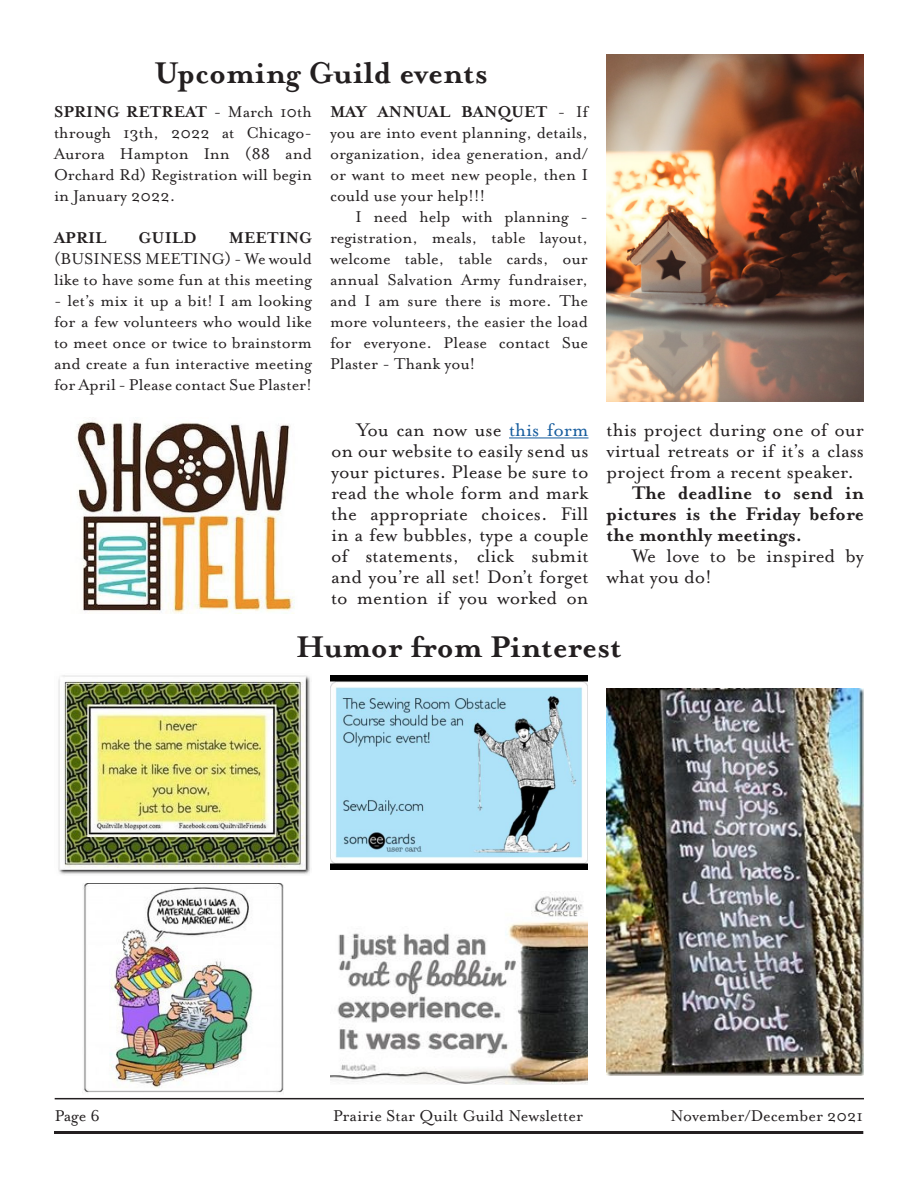
<style>
.page{position:relative;width:918px;height:1188px;background:#fff}
.page>*{position:absolute;margin:0;border:0;box-sizing:border-box;transform-origin:0 0}
.Headline{font:700 34.35px "Mrs Eaves OT";color:#231f20}
.Body_copy{font:21px/21px "Mrs Eaves OT";color:#231f20;text-align:justify}
.Body_copy-2{font:700 21px/21px "Mrs Eaves OT";color:#231f20;text-align:justify}
.Body_copy-3{font:18px/21px "Mrs Eaves OT";color:#231f20;text-align:justify}
.Body_copy-4{font:700 18px "Mrs Eaves OT";color:#231f20}
.s1{font-weight:700}
.s2{color:#175d9e}
</style>
<div class="page">
<hr style="left:55px;top:1098px;width:809px;height:1px;background:#231f20">
<hr style="left:54px;top:1131px;width:809px;height:3px;background:#231f20">
<img style="left:75px;top:420px;width:220px;height:193px">
<hr style="left:509px;top:438px;width:80px;height:1px;background:#175d9e">
<img style="left:606px;top:54px;width:258px;height:348px">
<img style="left:58px;top:675px;width:252px;height:200px">
<img style="left:606px;top:688px;width:258px;height:387px">
<img style="left:330px;top:676px;width:258px;height:193px">
<img style="left:83px;top:883px;width:200px;height:210px">
<img style="left:330px;top:892px;width:258px;height:193px">
<p class="Headline" style="left:154px;top:54px;width:335px">Upcoming Guild events</p>
<p class="Body_copy-3" style="left:54px;top:101px;width:260px"><span class="s1">SPRING RETREAT</span> - March 10th through 13th, 2022 at Chicago-Aurora Hampton Inn (88 and Orchard Rd) Registration will begin in January 2022.</p>
<p class="Body_copy-4" style="left:54px;top:228px;width:54px">APRIL</p>
<p class="Body_copy-4" style="left:138px;top:228px;width:60px">GUILD</p>
<p class="Body_copy-3" style="left:330px;top:101px;width:260px"><span class="s1">MAY ANNUAL BANQUET</span> - If you are into event planning, details, organization, idea generation, and/ or want to meet new people, then I could use your help!!!</p>
<p class="Body_copy-3" style="left:330px;top:206px;width:260px;text-indent:26px">I need help with planning - registration, meals, table layout, welcome table, table cards, our annual Salvation Army fundraiser, and I am sure there is more. The more volunteers, the easier the load for everyone. Please contact Sue Plaster - Thank you!</p>
<p class="Body_copy-3" style="left:54px;top:227px;width:260px;text-indent:175px"><span class="s1">MEETING </span>(BUSINESS MEETING) - We would like to have some fun at this meeting</p>
<p class="Body_copy-3" style="left:54px;top:290px;width:260px">- let’s mix it up a bit! I am looking for a few volunteers who would like to meet once or twice to brainstorm and create a fun interactive meeting for April - Please contact Sue Plaster!</p>
<p class="Body_copy" style="left:331px;top:420px;width:259px;text-indent:25px">You can now use <span class="s2">this form </span>on our website to easily send us your pictures. Please be sure to read the whole form and mark the appropriate choices. Fill in a few bubbles, type a couple of statements, click submit and you’re all set! Don’t forget to mention if you worked on</p>
<p class="Body_copy" style="left:607px;top:420px;width:259px">this project during one of our virtual retreats or if it’s a class project from a recent speaker.</p>
<p class="Body_copy-2" style="left:607px;top:483px;width:259px;text-indent:26px">The deadline to send in pictures is the Friday before the monthly meetings.</p>
<p class="Body_copy" style="left:607px;top:546px;width:259px;text-indent:25px">We love to be inspired by what you do!</p>
<p class="Headline" style="left:296px;top:629px;width:327px">Humor from Pinterest</p>
<p class="Body_copy-3" style="left:55px;top:1106px;width:47px">Page 6</p>
<p class="Body_copy-3" style="left:333px;top:1106px;width:252px">Prairie Star Quilt Guild Newsletter</p>
<p class="Body_copy-3" style="left:671px;top:1106px;width:194px">November/December 2021</p>
</div>
